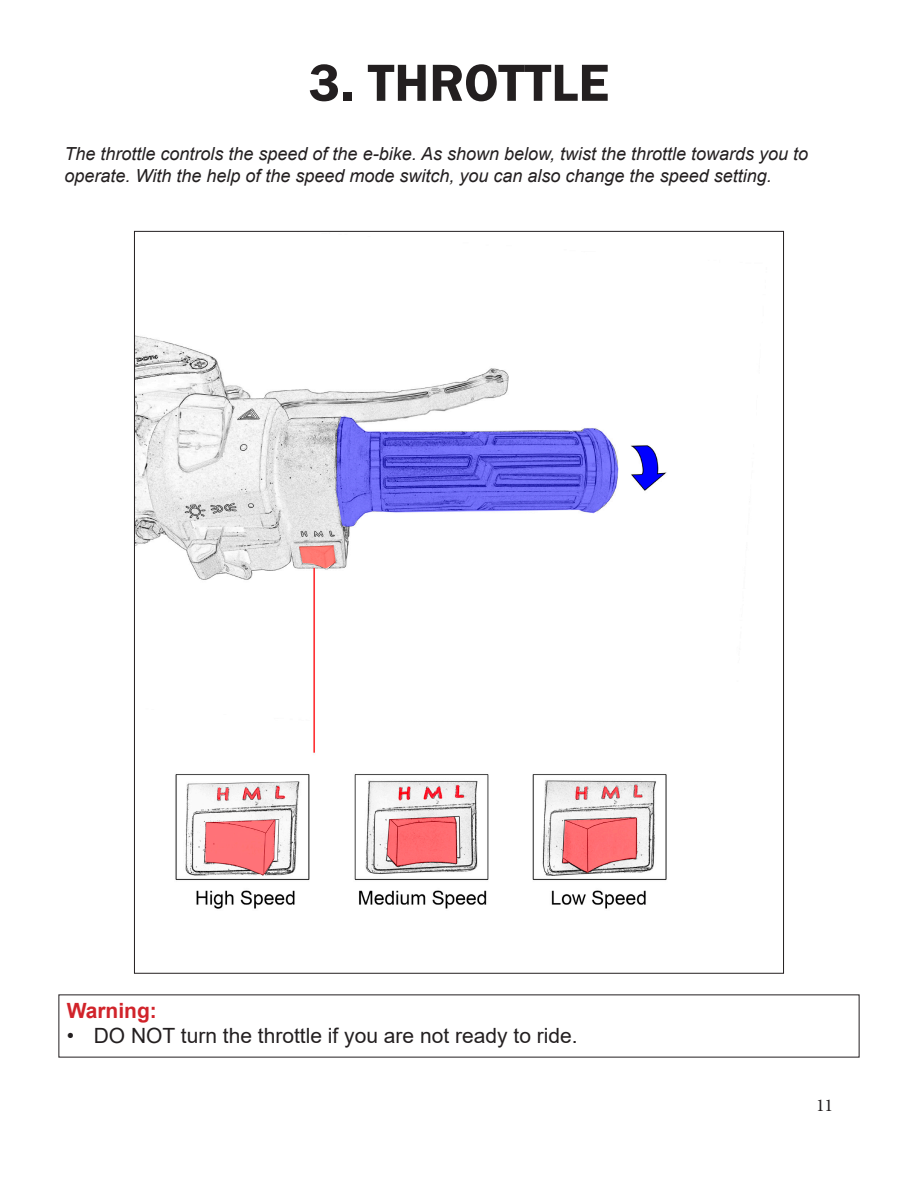
<style>
.page{position:relative;width:918px;height:1188px;background:#fff}
.page>*{position:absolute;margin:0;border:0;box-sizing:border-box;transform-origin:0 0}
.Franklin_Title{font:600 54px "Franklin Gothic";color:#231f20}
.t1{font:21px "Arial";color:#231f20}
.Arial_regular_18pt_2{font:700 21px "Arial";color:#d1232a}
.t2{font:italic 18px "Arial";color:#231f20}
.t3{font:18px "Minion Pro";color:#231f20}
</style>
<div class="page">
<img style="left:136px;top:335px;width:531px;height:574px">
<p class="Franklin_Title" style="left:309px;top:50px;width:302px">3. THROTTLE</p>
<p class="t2" style="left:64px;top:142px;width:745px">The throttle controls the speed of the e-bike. As shown below, twist the throttle towards you to</p>
<p class="t2" style="left:64px;top:164px;width:709px">operate. With the help of the speed mode switch, you can also change the speed setting.</p>
<p class="Arial_regular_18pt_2" style="left:67px;top:996px;width:92px">Warning:</p>
<p class="t1" style="left:67px;top:1021px;width:512px">• DO NOT turn the throttle if you are not ready to ride.</p>
<p class="t3" style="left:816px;top:1093px;width:19px">11</p>
</div>
